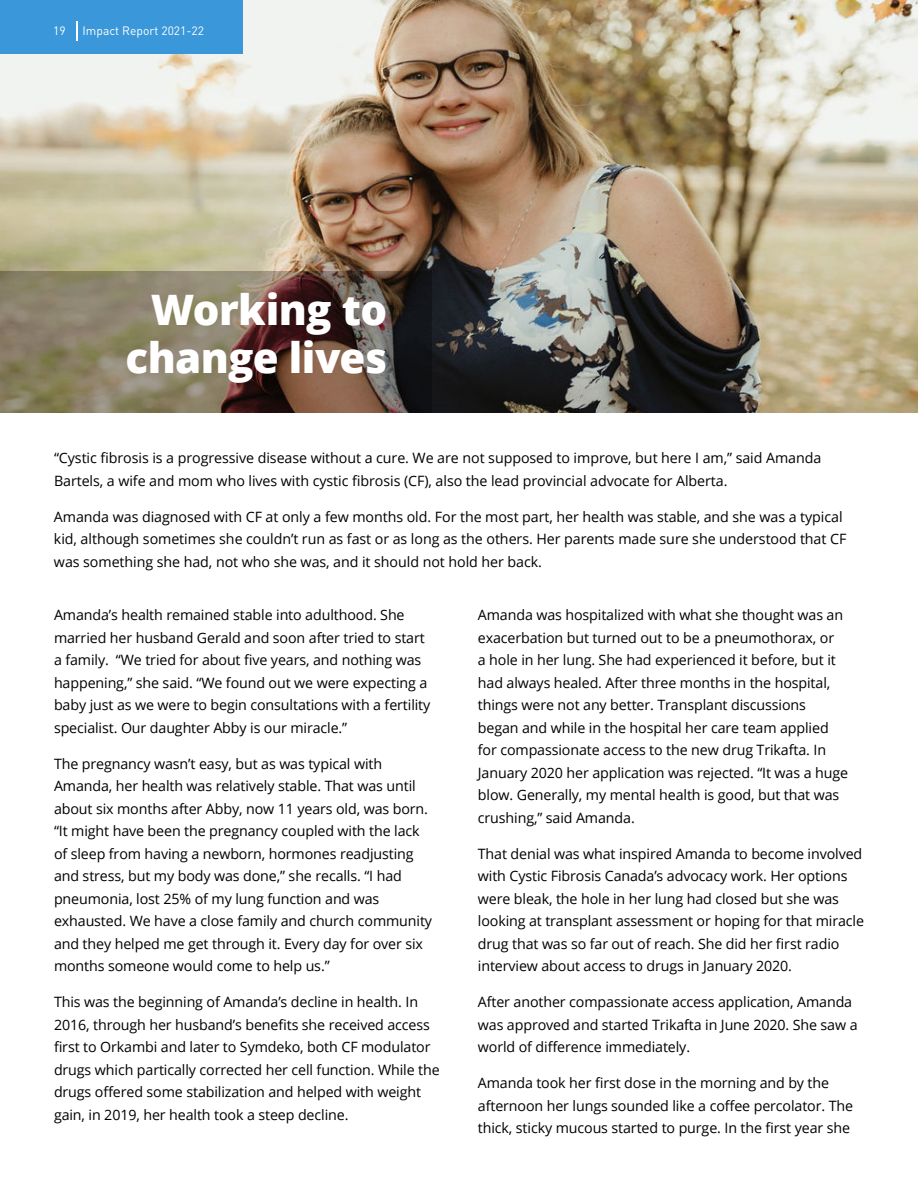
<style>
.page{position:relative;width:918px;height:1188px;background:#fff}
.page>*{position:absolute;margin:0;border:0;box-sizing:border-box;transform-origin:0 0}
.New_Chapter_heads{font:800 42px/48px "Open Sans";letter-spacing:-.015em;color:#fff;text-align:right}
.New_Body_9_5{font:14.25px/22.5px "Open Sans";letter-spacing:-.01em;color:#000}
.t1{font:12px "DINOT";color:#fff}
</style>
<div class="page">
<img style="left:0;top:0;width:918px;height:413px">
<svg style="left:0;top:271px;width:432px;height:142px;background:#726351"></svg>
<div style="left:0;top:0;width:243px;height:54px;background:#3a97d9"></div>
<svg style="left:76px;top:21px;width:1px;height:20px"></svg>
<p class="t1" style="left:53px;top:23px;width:14px">19</p>
<p class="t1" style="left:83px;top:23px;width:123px">Impact Report 2021-22</p>
<p class="New_Chapter_heads" style="left:125px;top:284px;width:263px">Working to change lives</p>
<p class="New_Body_9_5" style="left:54px;top:446px;width:769px">“Cystic fibrosis is a progressive disease without a cure. We are not supposed to improve, but here I am,” said Amanda<br>Bartels, a wife and mom who lives with cystic fibrosis (CF), also the lead provincial advocate for Alberta.</p>
<p class="New_Body_9_5" style="left:54px;top:505px;width:794px">Amanda was diagnosed with CF at only a few months old. For the most part, her health was stable, and she was a typical kid, although sometimes she couldn’t run as fast or as long as the others. Her parents made sure she understood that CF was something she had, not who she was, and it should not hold her back.</p>
<p class="New_Body_9_5" style="left:54px;top:604px;width:378px">Amanda’s health remained stable into adulthood. She married her husband Gerald and soon after tried to start a family. “We tried for about five years, and nothing was happening,” she said. “We found out we were expecting a baby just as we were to begin consultations with a fertility specialist. Our daughter Abby is our miracle.”</p>
<p class="New_Body_9_5" style="left:54px;top:752px;width:380px">The pregnancy wasn’t easy, but as was typical with Amanda, her health was relatively stable. That was until about six months after Abby, now 11 years old, was born. “It might have been the pregnancy coupled with the lack of sleep from having a newborn, hormones readjusting and stress, but my body was done,” she recalls. “I had pneumonia, lost 25% of my lung function and was exhausted. We have a close family and church community and they helped me get through it. Every day for over six months someone would come to help us.”</p>
<p class="New_Body_9_5" style="left:54px;top:991px;width:387px">This was the beginning of Amanda’s decline in health. In 2016, through her husband’s benefits she received access first to Orkambi and later to Symdeko, both CF modulator drugs which partically corrected her cell function. While the drugs offered some stabilization and helped with weight gain, in 2019, her health took a steep decline.</p>
<p class="New_Body_9_5" style="left:478px;top:604px;width:372px">Amanda was hospitalized with what she thought was an exacerbation but turned out to be a pneumothorax, or<br>a hole in her lung. She had experienced it before, but it had always healed. After three months in the hospital, things were not any better. Transplant discussions began and while in the hospital her care team applied for compassionate access to the new drug Trikafta. In January 2020 her application was rejected. “It was a huge blow. Generally, my mental health is good, but that was crushing,” said Amanda.</p>
<p class="New_Body_9_5" style="left:478px;top:842px;width:388px">That denial was what inspired Amanda to become involved with Cystic Fibrosis Canada’s advocacy work. Her options were bleak, the hole in her lung had closed but she was looking at transplant assessment or hoping for that miracle drug that was so far out of reach. She did her first radio interview about access to drugs in January 2020.</p>
<p class="New_Body_9_5" style="left:478px;top:991px;width:381px">After another compassionate access application, Amanda was approved and started Trikafta in June 2020. She saw a world of difference immediately.</p>
<p class="New_Body_9_5" style="left:478px;top:1072px;width:377px">Amanda took her first dose in the morning and by the afternoon her lungs sounded like a coffee percolator. The thick, sticky mucous started to purge. In the first year she</p>
</div>
